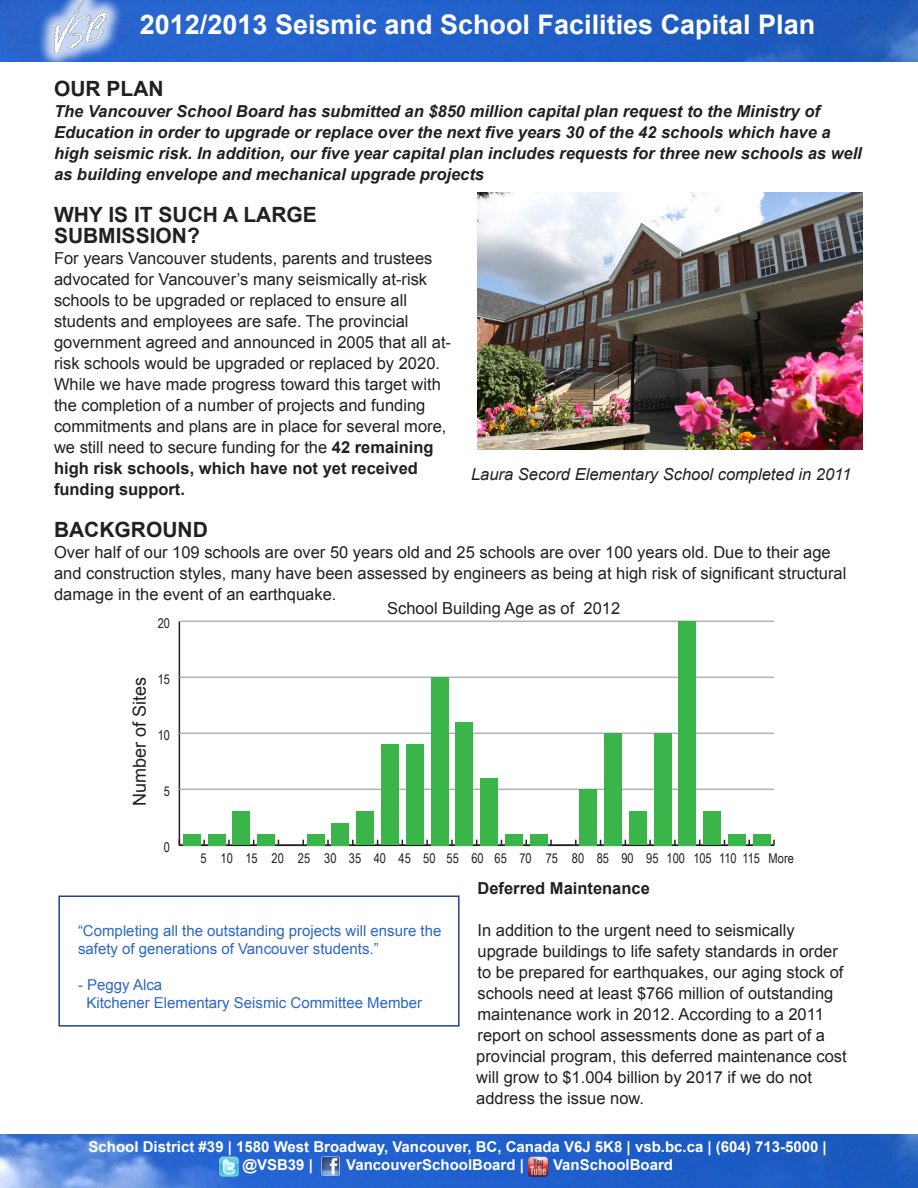
<style>
.page{position:relative;width:918px;height:1188px;background:#fff}
.page>*{position:absolute;margin:0;border:0;box-sizing:border-box;transform-origin:0 0}
.t1{font:700 27px "Arial";color:#fff}
.t2{font:700 21px/21px "Arial";color:#231f20}
.t3{font:18px "Arial";color:#231f20}
.t4{font:16.5px/21px "Arial";color:#231f20}
.t5{font:italic 700 16.5px/21px "Arial";color:#231f20}
.t6{font:italic 16.5px "Arial";color:#231f20}
.t7{font:700 16.5px "Arial";color:#231f20}
.t8{font:15px/18px "Arial";color:#2a66c8}
.t9{font:700 15px "Arial";color:#fff}
.t10{font:13.5px "Arial Narrow";color:#231f20}
.s1{font-weight:700}
</style>
<div class="page">
<img style="left:0;top:0;width:918px;height:61px">
<img style="left:0;top:1134px;width:918px;height:54px">
<div style="left:37px;top:0;width:86px;height:69px;background:#fff;opacity:.75"></div>
<img style="left:54px;top:0;width:53px;height:52px">
<img style="left:322px;top:1157px;width:18px;height:18px">
<img style="left:219px;top:1157px;width:20px;height:20px">
<img style="left:528px;top:1156px;width:21px;height:21px">
<hr style="left:179px;top:621px;width:1px;height:224px;background:#231f20">
<hr style="left:179px;top:845px;width:595px;height:1px;background:#231f20">
<hr style="left:179px;top:789px;width:595px;height:1px;background:#b1b2b6">
<hr style="left:179px;top:733px;width:595px;height:1px;background:#b1b2b6">
<hr style="left:179px;top:677px;width:595px;height:1px;background:#b1b2b6">
<hr style="left:179px;top:621px;width:595px;height:1px;background:#b1b2b6">
<div style="left:183px;top:834px;width:18px;height:11px;background:#3ab54a"></div>
<div style="left:208px;top:834px;width:17px;height:11px;background:#3ab54a"></div>
<div style="left:232px;top:812px;width:18px;height:33px;background:#3ab54a"></div>
<div style="left:257px;top:834px;width:18px;height:11px;background:#3ab54a"></div>
<svg style="left:278px;top:840px;width:26px;height:5px"></svg>
<div style="left:307px;top:834px;width:18px;height:11px;background:#3ab54a"></div>
<div style="left:331px;top:823px;width:18px;height:22px;background:#3ab54a"></div>
<div style="left:356px;top:812px;width:18px;height:33px;background:#3ab54a"></div>
<div style="left:381px;top:744px;width:18px;height:101px;background:#3ab54a"></div>
<div style="left:406px;top:744px;width:18px;height:101px;background:#3ab54a"></div>
<div style="left:431px;top:677px;width:17px;height:168px;background:#3ab54a"></div>
<div style="left:455px;top:722px;width:18px;height:123px;background:#3ab54a"></div>
<div style="left:480px;top:778px;width:18px;height:67px;background:#3ab54a"></div>
<div style="left:505px;top:834px;width:18px;height:11px;background:#3ab54a"></div>
<div style="left:530px;top:834px;width:18px;height:11px;background:#3ab54a"></div>
<svg style="left:550px;top:840px;width:27px;height:5px"></svg>
<div style="left:579px;top:789px;width:18px;height:56px;background:#3ab54a"></div>
<div style="left:604px;top:733px;width:18px;height:112px;background:#3ab54a"></div>
<div style="left:629px;top:812px;width:18px;height:33px;background:#3ab54a"></div>
<div style="left:654px;top:733px;width:17px;height:112px;background:#3ab54a"></div>
<div style="left:678px;top:621px;width:18px;height:224px;background:#3ab54a"></div>
<div style="left:703px;top:812px;width:18px;height:33px;background:#3ab54a"></div>
<div style="left:728px;top:834px;width:18px;height:11px;background:#3ab54a"></div>
<div style="left:753px;top:834px;width:18px;height:11px;background:#3ab54a"></div>
<img style="left:478px;top:193px;width:385px;height:256px">
<div style="left:58px;top:896px;width:402px;height:131px;border:2px solid #253f8e"></div>
<p class="t1" style="left:140px;top:7px;width:677px">2012/2013 Seismic and School Facilities Capital Plan</p>
<p class="t2" style="left:54px;top:79px;width:111px">OUR PLAN</p>
<p class="t5" style="left:54px;top:101px;width:809px">The Vancouver School Board has submitted an $850 million capital plan request to the Ministry of Education in order to upgrade or replace over the next five years 30 of the 42 schools which have a high seismic risk. In addition, our five year capital plan includes requests for three new schools as well as building envelope and mechanical upgrade projects</p>
<p class="t2" style="left:54px;top:205px;width:264px">WHY IS IT SUCH A LARGE<br>SUBMISSION?</p>
<p class="t4" style="left:54px;top:248px;width:399px">For years Vancouver students, parents and trustees advocated for Vancouver’s many seismically at-risk schools to be upgraded or replaced to ensure all students and employees are safe. The provincial government agreed and announced in 2005 that all at&shy;risk schools would be upgraded or replaced by 2020.<br>While we have made progress toward this target with the completion of a number of projects and funding commitments and plans are in place for several more, we still need to secure funding for the <span class="s1">42 remaining high risk schools, which have not yet received funding support.</span></p>
<p class="t2" style="left:54px;top:520px;width:155px">BACKGROUND</p>
<p class="t4" style="left:54px;top:542px;width:794px">Over half of our 109 schools are over 50 years old and 25 schools are over 100 years old. Due to their age and construction styles, many have been assessed by engineers as being at high risk of significant structural damage in the event of an earthquake.</p>
<p class="t6" style="left:471px;top:464px;width:382px">Laura Secord Elementary School completed in 2011</p>
<p class="t4" style="left:387px;top:597px;width:234px">School Building Age as of 2012</p>
<p class="t10" style="left:158px;top:613px;width:14px">20</p>
<p class="t3" style="left:128px;top:806px;width:131px;rotate:-90deg">Number of Sites</p>
<p class="t10" style="left:158px;top:669px;width:14px">15</p>
<p class="t10" style="left:158px;top:725px;width:14px">10</p>
<p class="t10" style="left:164px;top:781px;width:8px">5</p>
<p class="t10" style="left:164px;top:837px;width:8px">0</p>
<p class="t10" style="left:200px;top:849px;width:595px">5 10 15 20 25 30 35 40 45 50 55 60 65 70 75 80 85 90 95 100 105 110 115 More</p>
<p class="t8" style="left:78px;top:922px;width:365px">“Completing all the outstanding projects will ensure the safety of generations of Vancouver students.”</p>
<p class="t8" style="left:78px;top:976px;width:86px">- Peggy Alca</p>
<p class="t8" style="left:86px;top:994px;width:337px">Kitchener Elementary Seismic Committee Member</p>
<p class="t7" style="left:478px;top:877px;width:174px">Deferred Maintenance</p>
<p class="t4" style="left:476px;top:920px;width:372px">In addition to the urgent need to seismically upgrade buildings to life safety standards in order to be prepared for earthquakes, our aging stock of schools need at least $766 million of outstanding maintenance work in 2012. According to a 2011 report on school assessments done as part of a provincial program, this deferred maintenance cost will grow to $1.004 billion by 2017 if we do not address the issue now.</p>
<p class="t9" style="left:89px;top:1137px;width:740px">School District #39 | 1580 West Broadway, Vancouver, BC, Canada V6J 5K8 | vsb.bc.ca | (604) 713-5000 |</p>
<p class="t9" style="left:242px;top:1155px;width:72px">@VSB39 |</p>
<p class="t9" style="left:346px;top:1155px;width:179px">VancouverSchoolBoard |</p>
<p class="t9" style="left:553px;top:1155px;width:121px">VanSchoolBoard</p>
</div>
